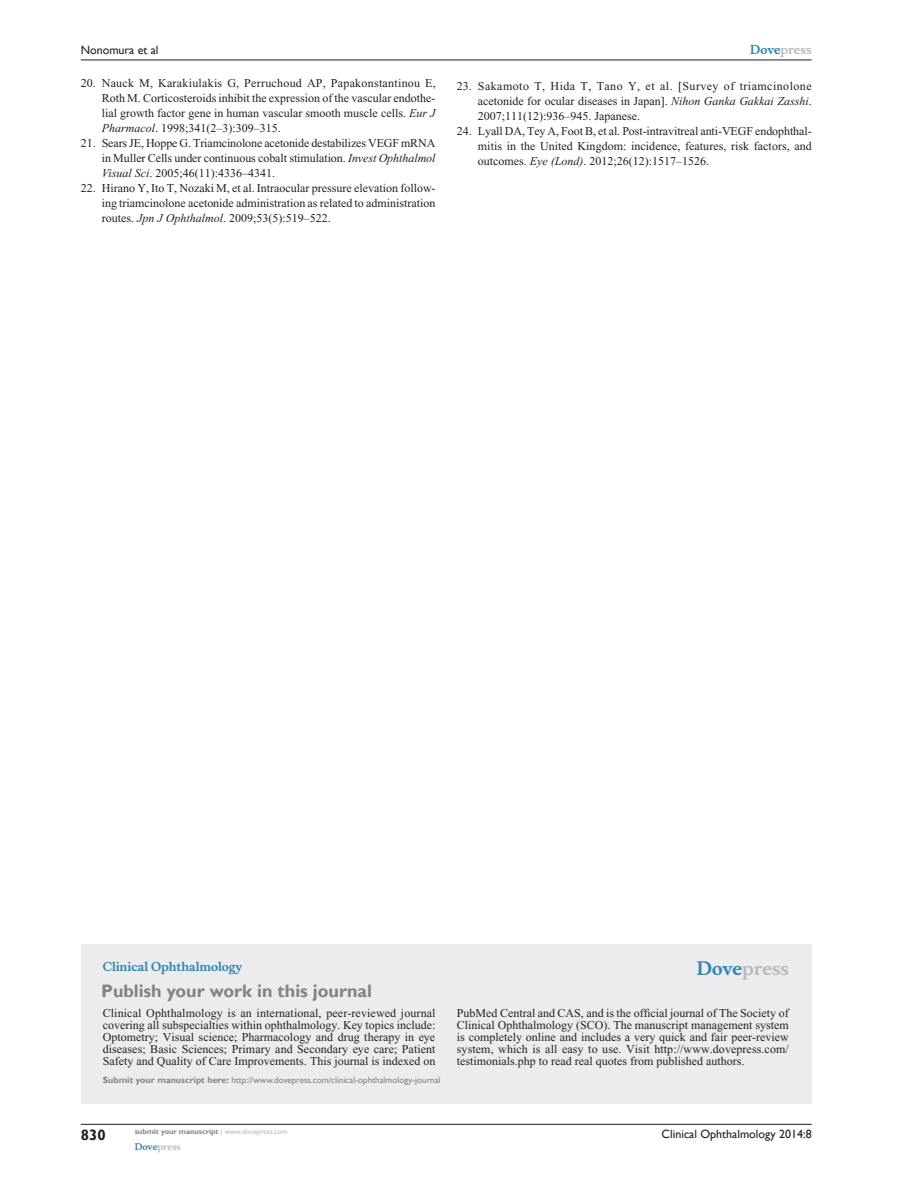
<style>
.page{position:relative;width:918px;height:1188px;background:#fff}
.page>*{position:absolute;margin:0;border:0;box-sizing:border-box;transform-origin:0 0}
.PromBx-H1{font:700 18px "Gill Sans";color:#808285}
.PromBx-Brand{font:700 18px "Musee";color:#b8b9bc}
.t1{font:700 15px "Gill Sans";color:#231f20}
.RefNL2{font:12px/15px "Times New Roman";color:#231f20;text-align:justify}
.PromBx-Tx{font:12px/12px "Times New Roman";color:#231f20;text-align:justify}
.t2{font:12px "Gill Sans";color:#231f20}
.PromBx-JrnlName{font:700 12px "Musee";color:#3485ae}
.t3{font:700 12px "Musee";color:#b8b9bc}
.PromBx-SubmitMssWebA{font:9px "Gill Sans";color:#808285}
.t4{font:700 9px "Musee";color:#b8b9bc}
.t5{font:700 7.5px "Gill Sans";color:#808285}
.s1{font-style:italic}
.s2{color:#3485ae}
.s3{font-weight:700}
.s4{font-weight:400;color:#b8b9bc}
</style>
<div class="page">
<div style="left:81px;top:944px;width:731px;height:159px;background:#ececee"></div>
<hr style="left:81px;top:1124px;width:731px;height:1px;background:#231f20">
<hr style="left:81px;top:60px;width:731px;height:1px;background:#231f20">
<p class="t2" style="left:81px;top:43px;width:79px">Nonomura et al</p>
<p class="RefNL2" style="left:102px;top:76px;width:336px;text-indent:-21px">20. Nauck M, Karakiulakis G, Perruchoud AP, Papakonstantinou E, Roth M. Corticosteroids inhibit the expression of the vascular endothe&shy;lial growth factor gene in human vascular smooth muscle cells. <span class="s1">Eur J Pharmacol</span>. 1998;341(2–3):309–315.</p>
<p class="RefNL2" style="left:102px;top:136px;width:335px;text-indent:-21px">21. Sears JE, Hoppe G. Triamcinolone acetonide destabilizes VEGF mRNA in Muller Cells under continuous cobalt stimulation. <span class="s1">Invest Ophthalmol Visual Sci</span>. 2005;46(11):4336–4341.</p>
<p class="RefNL2" style="left:102px;top:181px;width:335px;text-indent:-21px">22. Hirano Y, Ito T, Nozaki M, et al. Intraocular pressure elevation follow&shy;ing triamcinolone acetonide administration as related to administration routes. <span class="s1">Jpn J Ophthalmol</span>. 2009;53(5):519–522.</p>
<p class="t3" style="left:750px;top:43px;width:63px"><span class="s2">Dove</span>press</p>
<p class="RefNL2" style="left:478px;top:79px;width:335px;text-indent:-21px">23. Sakamoto T, Hida T, Tano Y, et al. [Survey of triamcinolone acetonide for ocular diseases in Japan]. <span class="s1">Nihon Ganka Gakkai Zasshi</span>.<br>2007;111(12):936–945. Japanese.</p>
<p class="RefNL2" style="left:478px;top:124px;width:335px;text-indent:-21px">24. Lyall DA, Tey A, Foot B, et al. Post-intravitreal anti-VEGF endophthal&shy;mitis in the United Kingdom: incidence, features, risk factors, and outcomes. <span class="s1">Eye (Lond)</span>. 2012;26(12):1517–1526.</p>
<p class="PromBx-JrnlName" style="left:103px;top:959px;width:141px">Clinical Ophthalmology</p>
<p class="PromBx-H1" style="left:101px;top:980px;width:272px">Publish your work in this journal</p>
<p class="PromBx-Brand" style="left:697px;top:958px;width:94px"><span class="s2">Dove</span>press</p>
<p class="PromBx-Tx" style="left:103px;top:1007px;width:334px">Clinical Ophthalmology is an international, peer-reviewed journal covering all subspecialties within ophthalmology. Key topics include:<br>Optometry; Visual science; Pharmacology and drug therapy in eye diseases; Basic Sciences; Primary and Secondary eye care; Patient Safety and Quality of Care Improvements. This journal is indexed on</p>
<p class="PromBx-Tx" style="left:457px;top:1007px;width:333px">PubMed Central and CAS, and is the official journal of The Society of Clinical Ophthalmology (SCO). The manuscript management system is completely online and includes a very quick and fair peer-review system, which is all easy to use. Visit http://www.dovepress.com/ testimonials.php to read real quotes from published authors.</p>
<p class="PromBx-SubmitMssWebA" style="left:103px;top:1075px;width:339px"><span class="s3">Submit your manuscript here:</span> http://www.dovepress.com/clinical-ophthalmology-journal</p>
<p class="t1" style="left:81px;top:1126px;width:26px">830</p>
<p class="t5" style="left:135px;top:1127px;width:154px">submit your manuscript <span class="s4">| www.dovepress.com</span></p>
<p class="t4" style="left:135px;top:1141px;width:48px"><span class="s2">Dove</span>press</p>
<p class="t2" style="left:662px;top:1127px;width:152px">Clinical Ophthalmology 2014:8</p>
</div>
